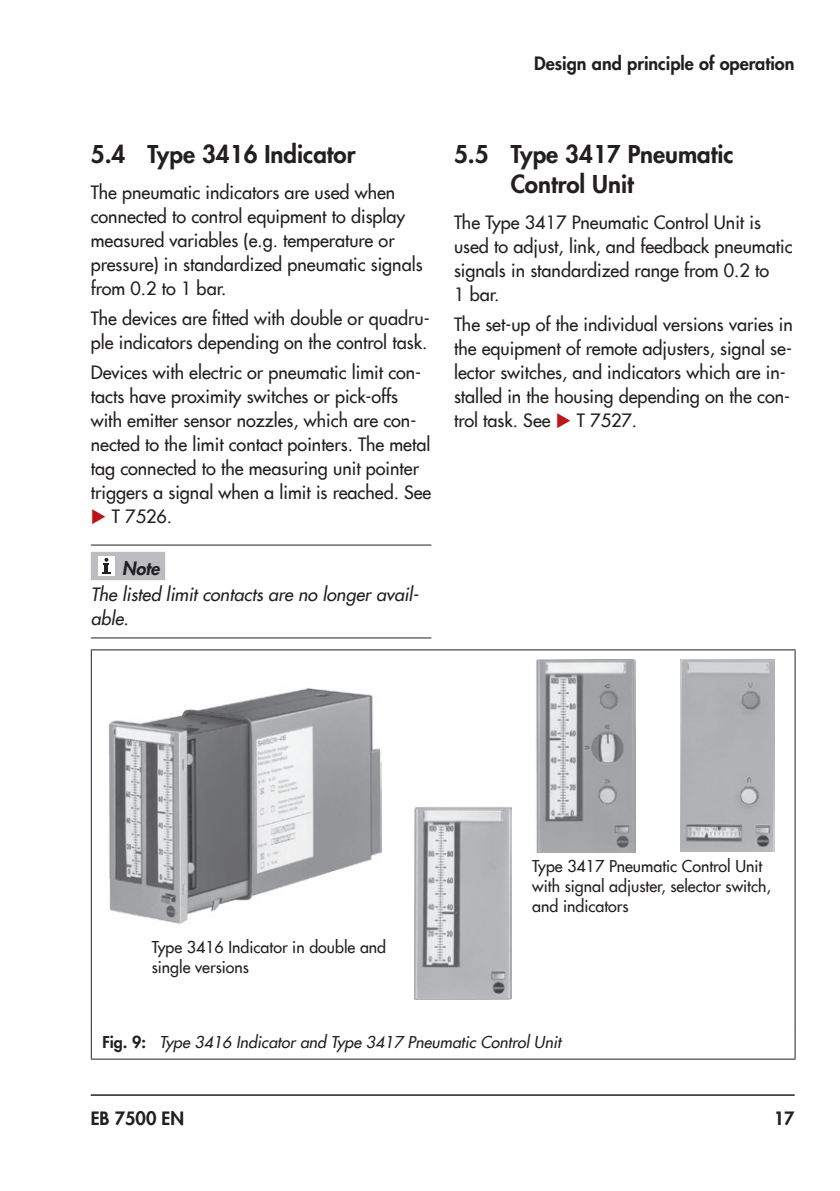
<style>
.page{position:relative;width:840px;height:1191px;background:#fff}
.page>*{position:absolute;margin:0;border:0;box-sizing:border-box;transform-origin:0 0}
.t1{font:800 24px/30px "Futura Com";color:#231f20}
.t2{font:500 18px/24px "Futura Com";color:#231f20}
.t3{font:italic 500 18px/24px "Futura Com";color:#231f20}
.t4{font:800 18px "Futura Com";color:#231f20}
.t5{font:italic 800 18px "Futura Com";color:#231f20}
.t6{font:500 16px/20px "Futura Com";color:#231f20}
.t7{font:italic 500 16px "Futura Com";color:#231f20}
.s1{color:#be151b}
.s2{font-weight:800;font-style:normal}
</style>
<div class="page">
<hr style="left:91px;top:1094px;width:703px;height:1px;background:#231f20">
<hr style="left:91px;top:649px;width:704px;height:1px;background:#231f20">
<hr style="left:91px;top:650px;width:1px;height:375px;background:#231f20">
<hr style="left:794px;top:650px;width:1px;height:375px;background:#231f20">
<hr style="left:91px;top:1025px;width:1px;height:33px;background:#231f20">
<hr style="left:794px;top:1025px;width:1px;height:33px;background:#231f20">
<hr style="left:91px;top:1058px;width:704px;height:1px;background:#231f20">
<img style="left:108px;top:688px;width:273px;height:235px">
<img style="left:536px;top:659px;width:98px;height:193px">
<img style="left:680px;top:659px;width:93px;height:193px">
<img style="left:414px;top:807px;width:97px;height:192px">
<hr style="left:91px;top:544px;width:340px;height:1px;background:#231f20">
<hr style="left:91px;top:637px;width:340px;height:1px;background:#231f20">
<div style="left:91px;top:552px;width:74px;height:28px;background:#bcbdc0"></div>
<div style="left:98px;top:556px;width:16px;height:19px;background:#fff"></div>
<hr style="left:104px;top:563px;width:4px;height:10px;background:#231f20">
<svg style="left:103px;top:558px;width:5px;height:6px"></svg>
<p class="t4" style="left:534px;top:49px;width:262px">Design and principle of operation</p>
<h1 class="t1" style="left:91px;top:138px;width:266px">5.4 Type 3416 Indicator</h1>
<p class="t2" style="left:91px;top:180px;width:333px">The pneumatic indicators are used when connected to control equipment to display measured variables (e.g. temperature or pressure) in standardized pneumatic signals from 0.2 to 1 bar.</p>
<p class="t2" style="left:91px;top:306px;width:340px">The devices are fitted with double or quadru&shy;ple indicators depending on the control task.</p>
<p class="t2" style="left:91px;top:360px;width:342px">Devices with electric or pneumatic limit con&shy;tacts have proximity switches or pick-offs with emitter sensor nozzles, which are con&shy;nected to the limit contact pointers. The metal tag connected to the measuring unit pointer triggers a signal when a limit is reached. See</p>
<p class="t2" style="left:91px;top:504px;width:83px"><span class="s1">◆</span> T 7526.</p>
<p class="t5" style="left:122px;top:554px;width:39px">Note</p>
<p class="t3" style="left:91px;top:582px;width:329px">The listed limit contacts are no longer avail&shy;able.</p>
<h1 class="t1" style="left:510px;top:138px;width:224px;text-indent:-57px">5.5 Type 3417 Pneumatic<br>Control Unit</h1>
<p class="t2" style="left:454px;top:210px;width:340px">The Type 3417 Pneumatic Control Unit is used to adjust, link, and feedback pneumatic signals in standardized range from 0.2 to<br>1 bar.</p>
<p class="t2" style="left:454px;top:312px;width:340px">The set-up of the individual versions varies in the equipment of remote adjusters, signal se&shy;lector switches, and indicators which are in&shy;stalled in the housing depending on the con&shy;trol task. See <span class="s1">◆</span> T 7527.</p>
<p class="t6" style="left:152px;top:936px;width:236px">Type 3416 Indicator in double and single versions</p>
<p class="t6" style="left:532px;top:855px;width:240px">Type 3417 Pneumatic Control Unit with signal adjuster, selector switch, and indicators</p>
<p class="t7" style="left:103px;top:1030px;width:459px"><span class="s2">Fig. 9:</span> Type 3416 Indicator and Type 3417 Pneumatic Control Unit</p>
<p class="t4" style="left:91px;top:1104px;width:95px">EB 7500 EN</p>
<p class="t4" style="left:773px;top:1104px;width:22px">17</p>
</div>
